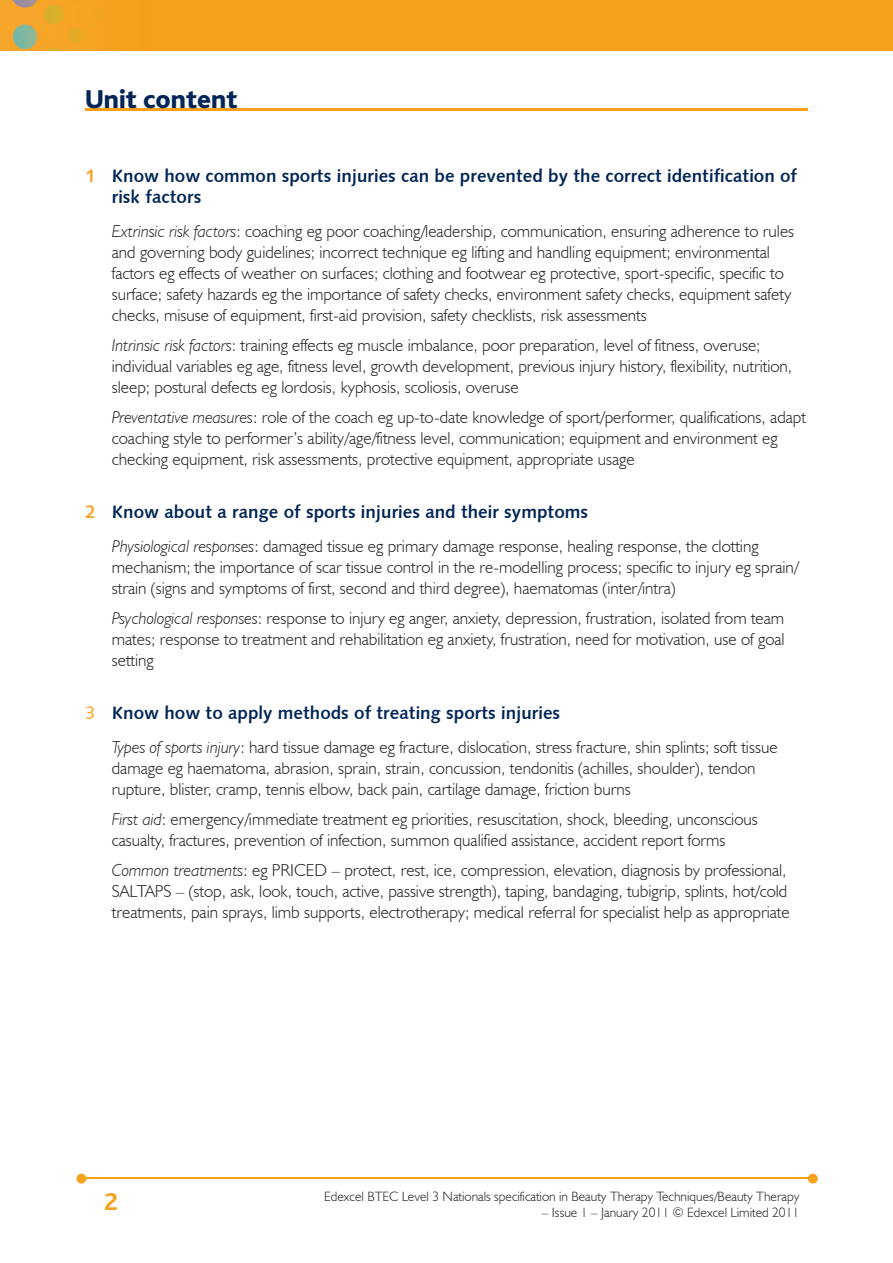
<style>
.page{position:relative;width:893px;height:1263px;background:#fff}
.page>*{position:absolute;margin:0;border:0;box-sizing:border-box;transform-origin:0 0}
.t1{font:800 27px "Bliss";color:#002556}
.t2{font:700 25.5px "Bliss";color:#f6a01b}
.t3{font:18px/21px "Humanist 531 BT Bold A";color:#002556}
.t4{font:300 17.25px/21px "Humanist 521 BT";color:#231f20}
.t5{font:300 13.5px "Humanist 521 BT";color:#231f20}
.s1{color:#f6a01b}
.s2{font-style:italic}
.s3{font-family:"Humanist 531 BT Roman A";color:#f6a01b}
</style>
<div class="page">
<img style="left:0;top:0;width:893px;height:51px">
<hr style="left:82px;top:1178px;width:728px;height:1px;background:#f6a01b">
<svg style="left:808px;top:1174px;width:10px;height:9px"></svg>
<svg style="left:77px;top:1174px;width:9px;height:9px"></svg>
<hr style="left:85px;top:108px;width:723px;height:2px;background:#f6a01b">
<h1 class="t1" style="left:85px;top:85px;width:154px">Unit content</h1>
<p class="t3" style="left:112px;top:165px;width:687px;text-indent:-27px"><span class="s1">1</span> Know how common sports injuries can be prevented by the correct identification of risk factors</p>
<p class="t4" style="left:112px;top:220px;width:684px"><span class="s2">Extrinsic risk factors</span>: coaching eg poor coaching/leadership, communication, ensuring adherence to rules and governing body guidelines; incorrect technique eg lifting and handling equipment; environmental factors eg effects of weather on surfaces; clothing and footwear eg protective, sport-specific, specific to surface; safety hazards eg the importance of safety checks, environment safety checks, equipment safety checks, misuse of equipment, first-aid provision, safety checklists, risk assessments</p>
<p class="t4" style="left:112px;top:334px;width:682px"><span class="s2">Intrinsic risk factors</span>: training effects eg muscle imbalance, poor preparation, level of fitness, overuse; individual variables eg age, fitness level, growth development, previous injury history, flexibility, nutrition, sleep; postural defects eg lordosis, kyphosis, scoliosis, overuse</p>
<p class="t4" style="left:112px;top:406px;width:696px"><span class="s2">Preventative measures</span>: role of the coach eg up-to-date knowledge of sport/performer, qualifications, adapt coaching style to performer’s ability/age/fitness level, communication; equipment and environment eg checking equipment, risk assessments, protective equipment, appropriate usage</p>
<p class="t3" style="left:85px;top:501px;width:505px"><span class="s1">2</span> Know about a range of sports injuries and their symptoms</p>
<p class="t4" style="left:112px;top:535px;width:688px"><span class="s2">Physiological responses</span>: damaged tissue eg primary damage response, healing response, the clotting mechanism; the importance of scar tissue control in the re-modelling process; specific to injury eg sprain/ strain (signs and symptoms of first, second and third degree), haematomas (inter/intra)</p>
<p class="t4" style="left:112px;top:607px;width:674px;text-align:justify"><span class="s2">Psychological responses</span>: response to injury eg anger, anxiety, depression, frustration, isolated from team mates; response to treatment and rehabilitation eg anxiety, frustration, need for motivation, use of goal setting</p>
<p class="t3" style="left:85px;top:702px;width:477px"><span class="s3">3</span> Know how to apply methods of treating sports injuries</p>
<p class="t4" style="left:112px;top:736px;width:667px"><span class="s2">Types of sports injury</span>: hard tissue damage eg fracture, dislocation, stress fracture, shin splints; soft tissue damage eg haematoma, abrasion, sprain, strain, concussion, tendonitis (achilles, shoulder), tendon rupture, blister, cramp, tennis elbow, back pain, cartilage damage, friction burns</p>
<p class="t4" style="left:112px;top:808px;width:647px"><span class="s2">First aid</span>: emergency/immediate treatment eg priorities, resuscitation, shock, bleeding, unconscious casualty, fractures, prevention of infection, summon qualified assistance, accident report forms</p>
<p class="t4" style="left:112px;top:859px;width:679px"><span class="s2">Common treatments</span>: eg PRICED – protect, rest, ice, compression, elevation, diagnosis by professional,<br>SALTAPS – (stop, ask, look, touch, active, passive strength), taping, bandaging, tubigrip, splints, hot/cold treatments, pain sprays, limb supports, electrotherapy; medical referral for specialist help as appropriate</p>
<h2 class="t2" style="left:104px;top:1189px;width:15px">2</h2>
<p class="t5" style="left:324px;top:1188px;width:477px">Edexcel BTEC Level 3 Nationals specification in Beauty Therapy Techniques/Beauty Therapy</p>
<p class="t5" style="left:542px;top:1204px;width:259px">– Issue 1 – January 2011 © Edexcel Limited 2011</p>
</div>
